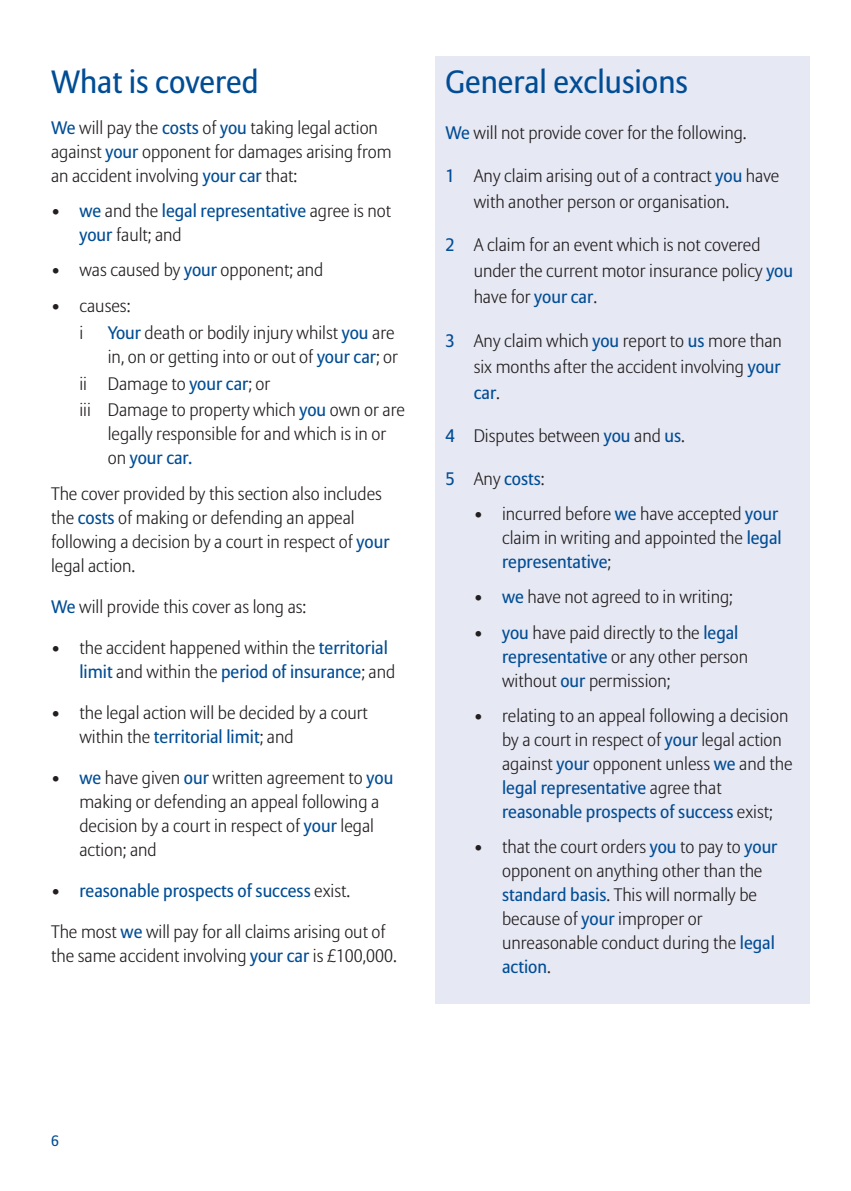
<style>
.page{position:relative;width:851px;height:1191px;background:#fff}
.page>*{position:absolute;margin:0;border:0;box-sizing:border-box;transform-origin:0 0}
.t1{font:32px "Allianz Sans";color:#014d95}
.t2{font:300 18px/24px "Allianz Sans";color:#231f20}
.t3{font:18px "Allianz Sans";color:#014d95}
.t4{font:15px "Allianz Sans";color:#014d95}
.s1{font-weight:400;color:#014d95}
.s2{font-weight:300;color:#231f20}
</style>
<div class="page">
<div style="left:435px;top:57px;width:374px;height:946px;background:#e6e8f3"></div>
<h1 class="t1" style="left:51px;top:68px;width:209px">What is covered</h1>
<p class="t2" style="left:51px;top:117px;width:342px"><span class="s1">We</span> will pay the <span class="s1">costs</span> of <span class="s1">you</span> taking legal action against <span class="s1">your</span> opponent for damages arising from an accident involving <span class="s1">your car</span> that:</p>
<p class="t2" style="left:79px;top:200px;width:313px;text-indent:-28px">• <span class="s1">we</span> and the <span class="s1">legal representative</span> agree is not <span class="s1">your</span> fault; and</p>
<p class="t2" style="left:51px;top:260px;width:274px">• was caused by <span class="s1">your</span> opponent; and</p>
<p class="t2" style="left:79px;top:294px;width:52px;line-height:26.8px;text-indent:-28px">• causes: i</p>
<p class="t2" style="left:108px;top:322px;width:292px"><span class="s1">Your</span> death or bodily injury whilst <span class="s1">you</span> are in, on or getting into or out of <span class="s1">your car</span>; or</p>
<p class="t2" style="left:79px;top:371px;width:327px;line-height:26.8px">ii Damage to <span class="s1">your car</span>; or<br>iii Damage to property which <span class="s1">you</span> own or are</p>
<p class="t2" style="left:108px;top:423px;width:280px">legally responsible for and which is in or on <span class="s1">your car.</span></p>
<p class="t2" style="left:51px;top:483px;width:340px">The cover provided by this section also includes the <span class="s1">costs</span> of making or defending an appeal following a decision by a court in respect of <span class="s1">your </span>legal action.</p>
<p class="t2" style="left:51px;top:596px;width:257px"><span class="s1">We</span> will provide this cover as long as:</p>
<p class="t2" style="left:79px;top:637px;width:317px;text-indent:-28px">• the accident happened within the <span class="s1">territorial limit</span> and within the <span class="s1">period of insurance</span>; and</p>
<p class="t2" style="left:79px;top:702px;width:290px;text-indent:-28px">• the legal action will be decided by a court within the <span class="s1">territorial limit</span>; and</p>
<p class="t2" style="left:79px;top:767px;width:315px;text-indent:-28px">• <span class="s1">we</span> have given <span class="s1">our</span> written agreement to <span class="s1">you </span>making or defending an appeal following a decision by a court in respect of <span class="s1">your</span> legal action; and</p>
<p class="t3" style="left:51px;top:883px;width:301px"><span class="s2">•</span> reasonable prospects of success <span class="s2">exist.</span></p>
<p class="t2" style="left:51px;top:921px;width:347px">The most <span class="s1">we</span> will pay for all claims arising out of the same accident involving <span class="s1">your car</span> is £100,000.</p>
<h1 class="t1" style="left:445px;top:68px;width:244px">General exclusions</h1>
<p class="t2" style="left:445px;top:123px;width:303px"><span class="s1">We</span> will not provide cover for the following.</p>
<p class="t2" style="left:473px;top:165px;width:307px;line-height:26px;text-indent:-28px"><span class="s1">1</span> Any claim arising out of a contract <span class="s1">you</span> have with another person or organisation.</p>
<p class="t2" style="left:473px;top:234px;width:321px;line-height:26px;text-indent:-28px"><span class="s1">2</span> A claim for an event which is not covered under the current motor insurance policy <span class="s1">you </span>have for <span class="s1">your car</span>.</p>
<p class="t2" style="left:473px;top:329px;width:310px;line-height:26px;text-align:justify;text-indent:-28px"><span class="s1">3</span> Any claim which <span class="s1">you</span> report to <span class="s1">us</span> more than six months after the accident involving <span class="s1">your car</span>.</p>
<p class="t2" style="left:445px;top:425px;width:241px"><span class="s1">4</span> Disputes between <span class="s1">you</span> and <span class="s1">us</span>.</p>
<p class="t3" style="left:445px;top:471px;width:101px">5 <span class="s2">Any</span> costs<span class="s2">:</span></p>
<p class="t2" style="left:502px;top:503px;width:281px;text-indent:-28px">• incurred before <span class="s1">we</span> have accepted <span class="s1">your </span>claim in writing and appointed the <span class="s1">legal representative</span>;</p>
<p class="t2" style="left:473px;top:586px;width:260px">• <span class="s1">we</span> have not agreed to in writing;</p>
<p class="t2" style="left:502px;top:622px;width:247px;text-indent:-28px">• <span class="s1">you</span> have paid directly to the <span class="s1">legal representative</span> or any other person without <span class="s1">our</span> permission;</p>
<p class="t2" style="left:502px;top:705px;width:292px;text-indent:-28px">• relating to an appeal following a decision by a court in respect of <span class="s1">your</span> legal action against <span class="s1">your</span> opponent unless <span class="s1">we</span> and the <span class="s1">legal representative</span> agree that <span class="s1">reasonable prospects of success</span> exist;</p>
<p class="t2" style="left:502px;top:836px;width:277px;text-indent:-28px">• that the court orders <span class="s1">you</span> to pay to <span class="s1">your </span>opponent on anything other than the <span class="s1">standard basis</span>. This will normally be because of <span class="s1">your</span> improper or unreasonable conduct during the <span class="s1">legal action</span>.</p>
<p class="t4" style="left:51px;top:1134px;width:9px">6</p>
</div>
